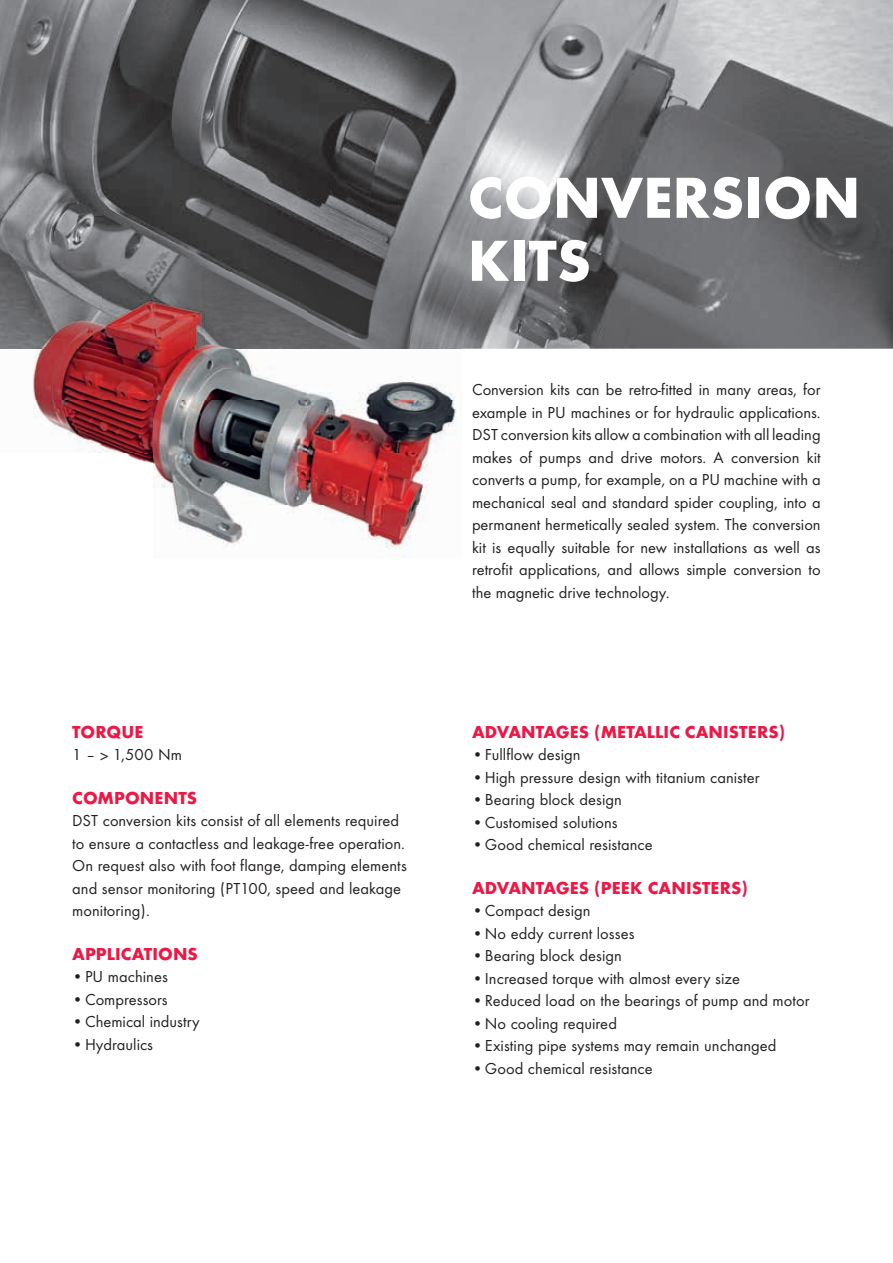
<style>
.page{position:relative;width:893px;height:1263px;background:#fff}
.page>*{position:absolute;margin:0;border:0;box-sizing:border-box;transform-origin:0 0}
.t1{font:800 60px/63px "Function";color:#fff}
.t2{font:800 18px "Function";letter-spacing:.005em;color:#ed1845}
.t3{font:16.5px/22.5px "Function";color:#231f20}
</style>
<div class="page">
<img style="left:0;top:0;width:893px;height:349px">
<img style="left:0;top:272px;width:462px;height:285px">
<p class="t2" style="left:72px;top:721px;width:73px">TORQUE</p>
<p class="t3" style="left:72px;top:744px;width:111px">1 – &gt; 1,500 Nm</p>
<p class="t2" style="left:72px;top:787px;width:126px">COMPONENTS</p>
<p class="t3" style="left:72px;top:810px;width:336px">DST conversion kits consist of all elements required to ensure a contactless and leakage-free operation.<br>On request also with foot flange, damping elements and sensor monitoring (PT100, speed and leakage monitoring).</p>
<p class="t2" style="left:72px;top:943px;width:127px">APPLICATIONS</p>
<p class="t3" style="left:72px;top:966px;width:97px">• PU machines</p>
<p class="t3" style="left:72px;top:988px;width:97px">• Compressors</p>
<p class="t3" style="left:72px;top:1011px;width:129px">• Chemical industry</p>
<p class="t3" style="left:72px;top:1033px;width:82px">• Hydraulics</p>
<h1 class="t1" style="left:468px;top:166px;width:394px">CONVERSION<br>KITS</h1>
<p class="t3" style="left:472px;top:378px;width:350px;text-align:justify">Conversion kits can be retro-fitted in many areas, for example in PU machines or for hydraulic applications.<br>DST conversion kits allow a combination with all leading makes of pumps and drive motors. A conversion kit converts a pump, for example, on a PU machine with a mechanical seal and standard spider coupling, into a permanent hermetically sealed system. The conversion kit is equally suitable for new installations as well as retrofit applications, and allows simple conversion to the magnetic drive technology.</p>
<p class="t2" style="left:472px;top:721px;width:315px">ADVANTAGES (METALLIC CANISTERS)</p>
<p class="t3" style="left:472px;top:744px;width:110px">• Fullflow design</p>
<p class="t3" style="left:472px;top:766px;width:289px">• High pressure design with titanium canister</p>
<p class="t3" style="left:472px;top:789px;width:151px">• Bearing block design</p>
<p class="t3" style="left:472px;top:811px;width:147px">• Customised solutions</p>
<p class="t3" style="left:472px;top:834px;width:182px">• Good chemical resistance</p>
<p class="t2" style="left:472px;top:877px;width:277px">ADVANTAGES (PEEK CANISTERS)</p>
<p class="t3" style="left:472px;top:900px;width:120px">• Compact design</p>
<p class="t3" style="left:472px;top:922px;width:164px">• No eddy current losses</p>
<p class="t3" style="left:472px;top:945px;width:151px">• Bearing block design</p>
<p class="t3" style="left:472px;top:967px;width:270px">• Increased torque with almost every size</p>
<p class="t3" style="left:472px;top:990px;width:339px">• Reduced load on the bearings of pump and motor</p>
<p class="t3" style="left:472px;top:1012px;width:146px">• No cooling required</p>
<p class="t3" style="left:472px;top:1035px;width:306px">• Existing pipe systems may remain unchanged</p>
<p class="t3" style="left:472px;top:1057px;width:182px">• Good chemical resistance</p>
</div>
